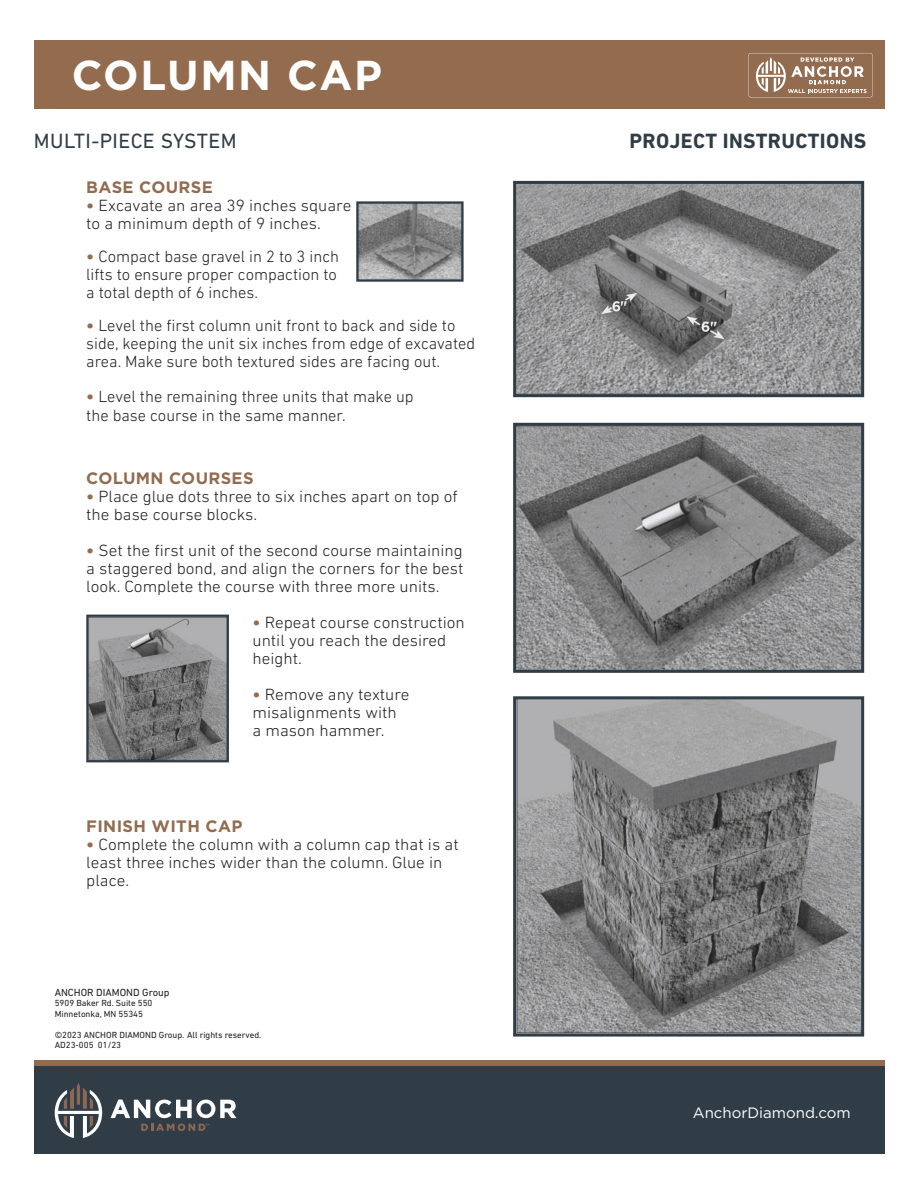
<style>
.page{position:relative;width:918px;height:1188px;background:#fff}
.page>*{position:absolute;margin:0;border:0;box-sizing:border-box;transform-origin:0 0}
.t1{font:700 41.7px "Gotham";letter-spacing:.04em;color:#fff}
.t2{font:700 21px "DIN Next LT Pro";letter-spacing:.02em;color:#303d47}
.t3{font:21px "DIN Next LT Pro";letter-spacing:.02em;color:#303d47}
.t4{font:300 16.5px/18px "DIN Next LT Pro";color:#231f20;scale:1.04 1}
.t5{font:300 16.5px/18px "DIN Next LT Pro";color:#231f20}
.t6{font:700 16.5px "Gotham";letter-spacing:.02em;color:#936c4f}
.t7{font:15px "Gotham";color:#fff}
.t8{font:10.5px "DIN Next LT Pro";color:#231f20}
.t9{font:9px/10.5px "DIN Next LT Pro";color:#231f20}
.s1{font-weight:700;color:#936c4f}
</style>
<div class="page">
<div style="left:34px;top:1061px;width:850px;height:16px;background:#936c4f"></div>
<div style="left:34px;top:40px;width:850px;height:69px;background:#936c4f"></div>
<div style="left:34px;top:1066px;width:850px;height:88px;background:#303d47"></div>
<svg style="left:517px;top:185px;width:343px;height:208px;background:#8c8c8c"></svg>
<div style="left:513px;top:181px;width:351px;height:216px;border:3px solid #303d47"></div>
<svg style="left:517px;top:427px;width:343px;height:242px;background:#878687"></svg>
<div style="left:513px;top:423px;width:351px;height:250px;border:3px solid #303d47"></div>
<svg style="left:517px;top:700px;width:343px;height:333px;background:#888788"></svg>
<div style="left:513px;top:696px;width:351px;height:341px;border:3px solid #303d47"></div>
<svg style="left:360px;top:205px;width:100px;height:73px;background:#908f90"></svg>
<div style="left:356px;top:201px;width:108px;height:81px;border:3px solid #303d47"></div>
<svg style="left:90px;top:619px;width:135px;height:139px;background:#848484"></svg>
<div style="left:86px;top:615px;width:143px;height:147px;border:3px solid #303d47"></div>
<svg style="left:110px;top:1100px;width:126px;height:18px"></svg>
<svg style="left:141px;top:1124px;width:68px;height:7px"></svg>
<svg style="left:55px;top:1083px;width:47px;height:55px"></svg>
<svg style="left:748px;top:53px;width:125px;height:44px"></svg>
<p class="t1" style="left:72px;top:51px;width:312px">COLUMN CAP</p>
<p class="t3" style="left:34px;top:129px;width:204px">MULTI-PIECE SYSTEM</p>
<p class="t2" style="left:629px;top:129px;width:238px">PROJECT INSTRUCTIONS</p>
<p class="t6" style="left:86px;top:178px;width:128px">BASE COURSE</p>
<p class="t4" style="left:86px;top:196px;width:256px"><span class="s1">•</span> Excavate an area 39 inches square to a minimum depth of 9 inches.</p>
<p class="t5" style="left:86px;top:247px;width:254px;text-align:justify"><span class="s1">•</span> Compact base gravel in 2 to 3 inch lifts to ensure proper compaction to a total depth of 6 inches.</p>
<p class="t5" style="left:86px;top:316px;width:390px"><span class="s1">•</span> Level the first column unit front to back and side to side, keeping the unit six inches from edge of excavated area. Make sure both textured sides are facing out.</p>
<p class="t5" style="left:86px;top:386px;width:329px;line-height:19.5px"><span class="s1">•</span> Level the remaining three units that make up the base course in the same manner.</p>
<p class="t6" style="left:86px;top:469px;width:169px">COLUMN COURSES</p>
<p class="t4" style="left:86px;top:487px;width:359px"><span class="s1">•</span> Place glue dots three to six inches apart on top of the base course blocks.</p>
<p class="t4" style="left:86px;top:541px;width:364px;text-align:justify"><span class="s1">•</span> Set the first unit of the second course maintaining a staggered bond, and align the corners for the best look. Complete the course with three more units.</p>
<p class="t4" style="left:253px;top:613px;width:206px"><span class="s1">•</span> Repeat course construction until you reach the desired height.</p>
<p class="t4" style="left:253px;top:685px;width:153px"><span class="s1">•</span> Remove any texture misalignments with a mason hammer.</p>
<p class="t6" style="left:86px;top:817px;width:158px">FINISH WITH CAP</p>
<p class="t4" style="left:86px;top:835px;width:360px"><span class="s1">•</span> Complete the column with a column cap that is at least three inches wider than the column. Glue in place.</p>
<p class="t8" style="left:55px;top:986px;width:116px">ANCHOR DIAMOND Group</p>
<p class="t9" style="left:55px;top:998px;width:99px">5909 Baker Rd. Suite 550<br>Minnetonka, MN 55345</p>
<p class="t9" style="left:55px;top:1029px;width:208px">©2023 ANCHOR DIAMOND Group. All rights reserved.<br>AD23-005 01/23</p>
<p class="t7" style="left:693px;top:1104px;width:159px">AnchorDiamond.com</p>
</div>
